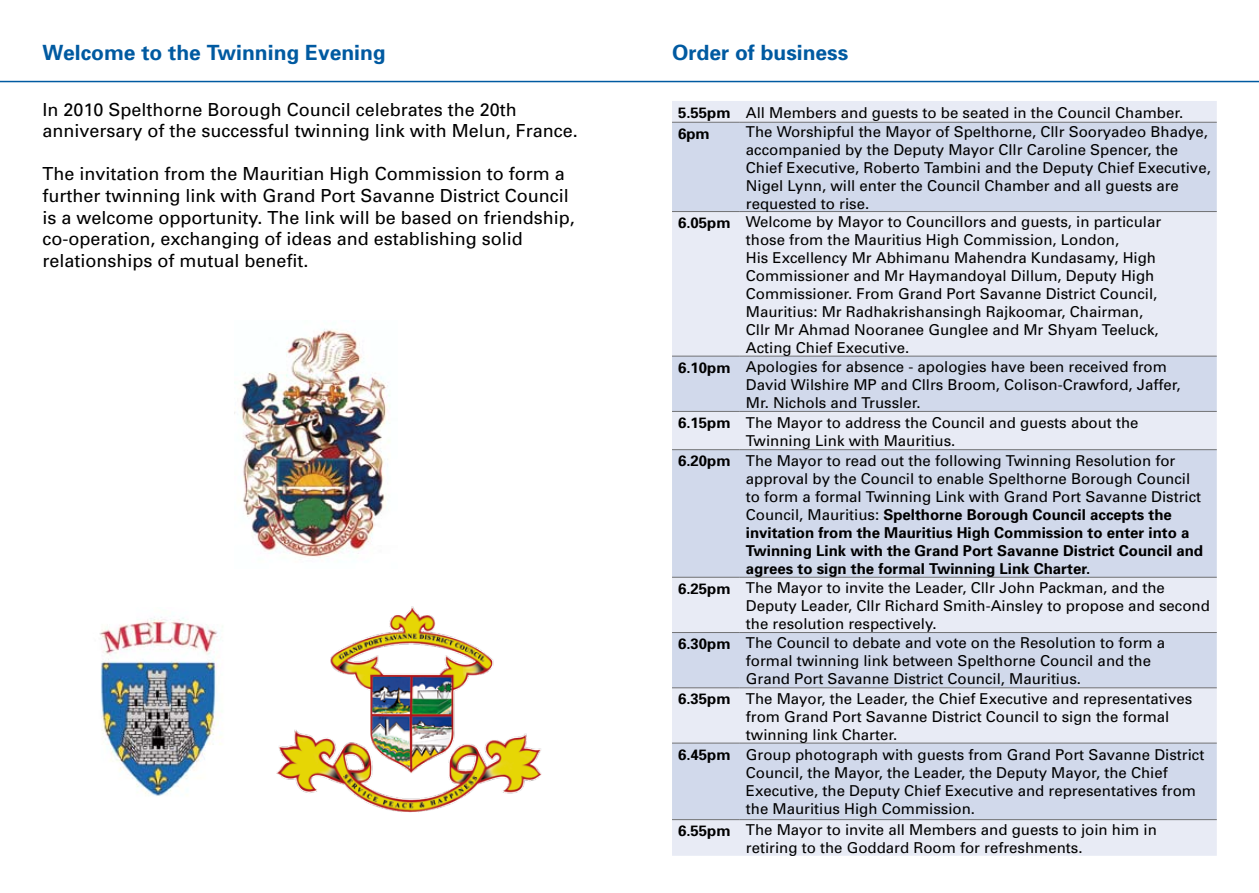
<style>
.page{position:relative;width:1259px;height:893px;background:#fff}
.page>*{position:absolute;margin:0;border:0;box-sizing:border-box;transform-origin:0 0}
.t1{font:700 21px "Univers";color:#005aa1}
.t2{font:18px/21.6px "Univers";color:#000}
.t3{font:15px/18px "Univers";color:#000}
.t4{font:700 15px/18px "Univers";color:#000}
.s1{font-weight:700}
.s2{font-weight:400}
</style>
<div class="page">
<div style="left:672px;top:101px;width:544px;height:755px;background:#e8ebf5"></div>
<svg style="left:672px;top:123px;width:544px;height:696px;fill:#d1d9eb"></svg>
<hr style="left:672px;top:122px;width:68px;height:1px;background:#707173">
<hr style="left:740px;top:122px;width:476px;height:1px;background:#707173">
<hr style="left:672px;top:211px;width:68px;height:1px;background:#707173">
<hr style="left:740px;top:211px;width:476px;height:1px;background:#707173">
<hr style="left:672px;top:356px;width:68px;height:1px;background:#707173">
<hr style="left:740px;top:356px;width:476px;height:1px;background:#707173">
<hr style="left:672px;top:411px;width:68px;height:1px;background:#707173">
<hr style="left:740px;top:411px;width:476px;height:1px;background:#707173">
<hr style="left:672px;top:449px;width:68px;height:1px;background:#707173">
<hr style="left:740px;top:449px;width:476px;height:1px;background:#707173">
<hr style="left:672px;top:577px;width:68px;height:1px;background:#707173">
<hr style="left:740px;top:577px;width:476px;height:1px;background:#707173">
<hr style="left:672px;top:632px;width:68px;height:1px;background:#707173">
<hr style="left:740px;top:632px;width:476px;height:1px;background:#707173">
<hr style="left:672px;top:687px;width:68px;height:1px;background:#707173">
<hr style="left:740px;top:687px;width:476px;height:1px;background:#707173">
<hr style="left:672px;top:743px;width:68px;height:1px;background:#707173">
<hr style="left:740px;top:743px;width:476px;height:1px;background:#707173">
<hr style="left:672px;top:819px;width:68px;height:1px;background:#707173">
<hr style="left:740px;top:819px;width:476px;height:1px;background:#707173">
<hr style="left:0;top:81px;width:1259px;height:1px;background:#005aa1">
<img style="left:241px;top:328px;width:149px;height:230px">
<img style="left:99px;top:617px;width:123px;height:179px">
<img style="left:276px;top:606px;width:266px;height:206px">
<h1 class="t1" style="left:43px;top:39px;width:345px">Welcome to the Twinning Evening</h1>
<h1 class="t1" style="left:672px;top:39px;width:178px">Order of business</h1>
<p class="t2" style="left:43px;top:98px;width:537px">In 2010 Spelthorne Borough Council celebrates the 20th anniversary of the successful twinning link with Melun, France.</p>
<p class="t2" style="left:43px;top:163px;width:534px">The invitation from the Mauritian High Commission to form a further twinning link with Grand Port Savanne District Council is a welcome opportunity. The link will be based on friendship, co-operation, exchanging of ideas and establishing solid relationships of mutual benefit.</p>
<p class="t3" style="left:678px;top:102px;width:507px;line-height:21.1px"><span class="s1">5.55pm</span> All Members and guests to be seated in the Council Chamber.<br><span class="s1">6pm</span></p>
<p class="t3" style="left:746px;top:122px;width:464px">The Worshipful the Mayor of Spelthorne, Cllr Sooryadeo Bhadye,</p>
<p class="t3" style="left:746px;top:140px;width:434px">accompanied by the Deputy Mayor Cllr Caroline Spencer, the</p>
<p class="t3" style="left:746px;top:158px;width:466px">Chief Executive, Roberto Tambini and the Deputy Chief Executive,</p>
<p class="t3" style="left:746px;top:176px;width:434px">Nigel Lynn, will enter the Council Chamber and all guests are</p>
<p class="t3" style="left:746px;top:194px;width:125px">requested to rise.</p>
<p class="t3" style="left:678px;top:212px;width:485px"><span class="s1">6.05pm</span> Welcome by Mayor to Councillors and guests, in particular</p>
<p class="t3" style="left:746px;top:230px;width:375px">those from the Mauritius High Commission, London,</p>
<p class="t3" style="left:746px;top:248px;width:412px">His Excellency Mr Abhimanu Mahendra Kundasamy, High</p>
<p class="t3" style="left:746px;top:266px;width:410px">Commissioner and Mr Haymandoyal Dillum, Deputy High</p>
<p class="t3" style="left:746px;top:284px;width:413px">Commissioner. From Grand Port Savanne District Council,</p>
<p class="t3" style="left:746px;top:302px;width:399px">Mauritius: Mr Radhakrishansingh Rajkoomar, Chairman,</p>
<p class="t3" style="left:746px;top:320px;width:414px">Cllr Mr Ahmad Nooranee Gunglee and Mr Shyam Teeluck,</p>
<p class="t3" style="left:746px;top:338px;width:165px">Acting Chief Executive.</p>
<p class="t3" style="left:678px;top:357px;width:490px"><span class="s1">6.10pm</span> Apologies for absence - apologies have been received from</p>
<p class="t3" style="left:746px;top:375px;width:436px">David Wilshire MP and Cllrs Broom, Colison-Crawford, Jaffer,</p>
<p class="t3" style="left:746px;top:393px;width:176px">Mr. Nichols and Trussler.</p>
<p class="t3" style="left:746px;top:413px;width:394px;text-indent:-68px"><span class="s1">6.15pm</span> The Mayor to address the Council and guests about the<br>Twinning Link with Mauritius.</p>
<p class="t4" style="left:746px;top:451px;width:459px;text-indent:-68px">6.20pm <span class="s2">The Mayor to read out the following Twinning Resolution for approval by the Council to enable Spelthorne Borough Council to form a formal Twinning Link with Grand Port Savanne District Council, Mauritius:</span> Spelthorne Borough Council accepts the invitation from the Mauritius High Commission to enter into a Twinning Link with the Grand Port Savanne District Council and agrees to sign the formal Twinning Link Charter.</p>
<p class="t3" style="left:678px;top:578px;width:488px"><span class="s1">6.25pm</span> The Mayor to invite the Leader, Cllr John Packman, and the</p>
<p class="t3" style="left:746px;top:596px;width:465px">Deputy Leader, Cllr Richard Smith-Ainsley to propose and second</p>
<p class="t3" style="left:746px;top:614px;width:192px">the resolution respectively.</p>
<p class="t3" style="left:678px;top:634px;width:489px"><span class="s1">6.30pm</span> The Council to debate and vote on the Resolution to form a</p>
<p class="t3" style="left:746px;top:652px;width:407px">formal twinning link between Spelthorne Council and the</p>
<p class="t3" style="left:746px;top:670px;width:337px">Grand Port Savanne District Council, Mauritius.</p>
<p class="t3" style="left:678px;top:689px;width:516px"><span class="s1">6.35pm</span> The Mayor, the Leader, the Chief Executive and representatives</p>
<p class="t3" style="left:746px;top:707px;width:425px">from Grand Port Savanne District Council to sign the formal</p>
<p class="t3" style="left:746px;top:725px;width:153px">twinning link Charter.</p>
<p class="t3" style="left:746px;top:746px;width:460px;text-indent:-68px"><span class="s1">6.45pm</span> Group photograph with guests from Grand Port Savanne District Council, the Mayor, the Leader, the Deputy Mayor, the Chief Executive, the Deputy Chief Executive and representatives from the Mauritius High Commission.</p>
<p class="t3" style="left:678px;top:820px;width:480px;text-align:center"><span class="s1">6.55pm</span> The Mayor to invite all Members and guests to join him in retiring to the Goddard Room for refreshments.</p>
</div>
